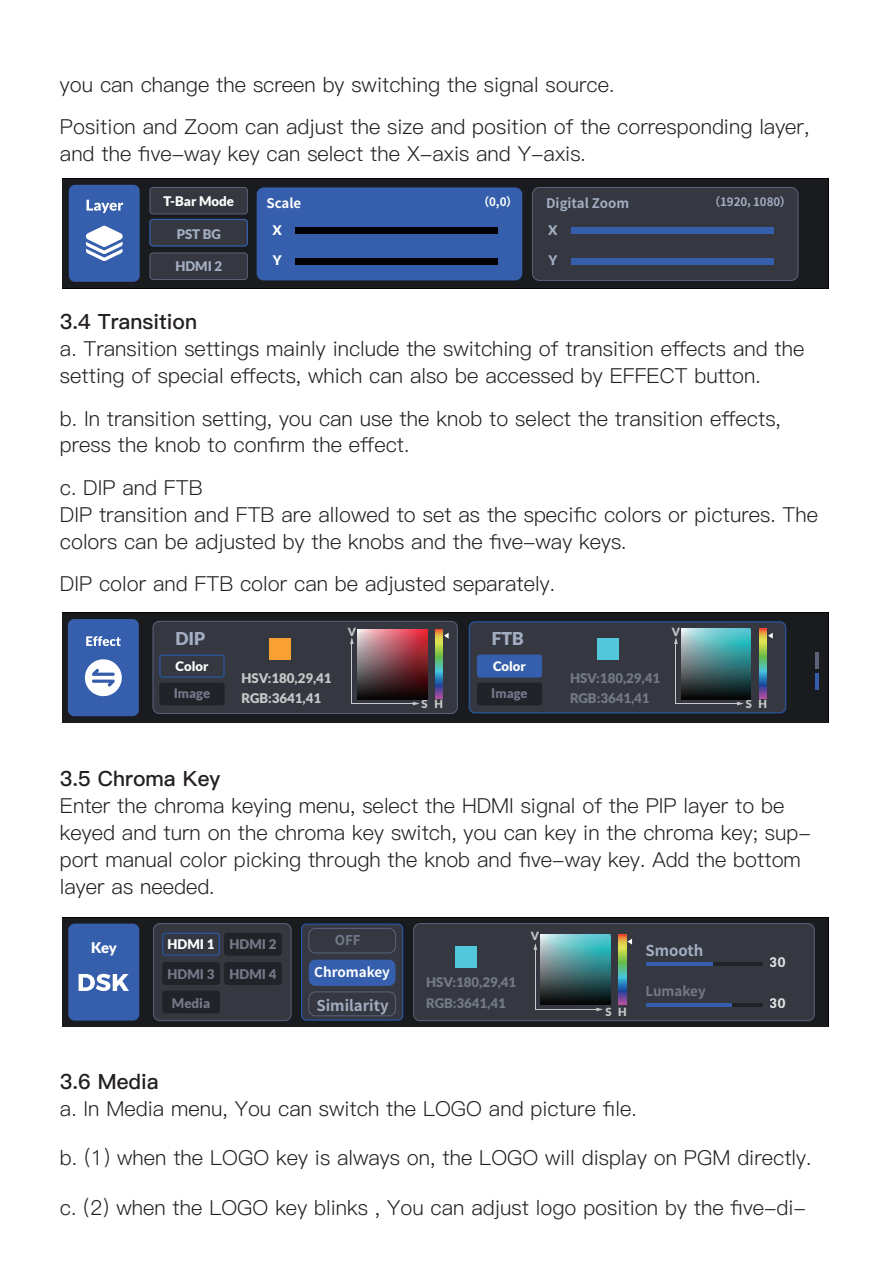
<style>
.page{position:relative;width:893px;height:1263px;background:#fff}
.page>*{position:absolute;margin:0;border:0;box-sizing:border-box;transform-origin:0 0}
.t1{font:21px "Ping Fang SC Bold";color:#231f20}
.t2{font:20.7px/27px "Ping Fang SC Regular";color:#231f20}
.t3{font:900 17.7px "Lato";color:#a3aec2}
.t4{font:700 15px "Source Han Sans CN";color:#a3aec2}
.t5{font:900 14.7px "Lato";color:#fff}
.t6{font:700 13.5px "Source Han Sans CN";color:#737987}
.t7{font:700 13.5px "Source Han Sans CN";color:#fff}
.t8{font:900 13.2px/20.4px "Lato";color:#737987}
.t9{font:900 13.2px/20.4px "Lato";color:#c8c8c9}
.t10{font:900 13.2px "Lato";color:#fff}
.t11{font:900 13.2px "Lato";color:#a3aec2}
.t12{font:700 13.2px "Source Han Sans CN";color:#a3aec2}
.t13{font:700 13.2px "Source Han Sans CN";color:#fff}
.t14{font:900 13.05px "Lato";color:#fff}
.t15{font:900 13.05px "Lato";color:#727887}
.t16{font:700 11.55px "Source Han Sans CN";color:#a3aec2}
.t17{font:700 11.55px "Source Han Sans CN";color:#fff}
.t18{font:900 11.25px "Lato";color:#c8c8c9}
</style>
<div class="page">
<div style="left:63px;top:613px;width:765px;height:109px;background:#1a1b1f"></div>
<div style="left:68px;top:619px;width:71px;height:97px;background:#355fac;border-radius:6px"></div>
<svg style="left:85px;top:659px;width:37px;height:37px"></svg>
<hr style="left:816px;top:673px;width:3px;height:16px;background:#355fac">
<hr style="left:816px;top:652px;width:3px;height:16px;background:#5a6379">
<div style="left:153px;top:621px;width:304px;height:92px;background:#353841;border-radius:6px"></div>
<div style="left:153px;top:621px;width:305px;height:93px;border:1px solid #5a6379;border-radius:6px"></div>
<svg style="left:159px;top:655px;width:66px;height:22px"></svg>
<div style="left:159px;top:682px;width:66px;height:23px;background:#212329;border-radius:3px"></div>
<div style="left:269px;top:638px;width:22px;height:21px;background:#f8a132"></div>
<hr style="left:352px;top:643px;width:1px;height:60px;background:#c8c8c9">
<svg style="left:350px;top:637px;width:4px;height:7px"></svg>
<svg style="left:444px;top:633px;width:5px;height:6px"></svg>
<hr style="left:352px;top:703px;width:62px;height:1px;background:#c8c8c9">
<svg style="left:413px;top:702px;width:7px;height:3px"></svg>
<svg style="left:435px;top:629px;width:8px;height:69px"></svg>
<img style="left:357px;top:629px;width:70px;height:70px">
<svg style="left:469px;top:621px;width:317px;height:92px;background:#343e4d"></svg>
<svg style="left:759px;top:629px;width:8px;height:69px"></svg>
<img style="left:681px;top:629px;width:70px;height:70px">
<svg style="left:86px;top:636px;width:35px;height:10px"></svg>
<div style="left:63px;top:918px;width:765px;height:108px;background:#1a1b1f"></div>
<div style="left:414px;top:924px;width:400px;height:97px;background:#353841;border-radius:6px"></div>
<div style="left:413px;top:923px;width:402px;height:98px;border:1px solid #5a6379;border-radius:6px"></div>
<hr style="left:646px;top:962px;width:117px;height:3px;background:#212329">
<hr style="left:646px;top:962px;width:66px;height:3px;background:#355fac">
<hr style="left:646px;top:1003px;width:117px;height:3px;background:#212329">
<hr style="left:646px;top:1003px;width:86px;height:3px;background:#355fac">
<div style="left:455px;top:946px;width:22px;height:22px;background:#52c6db"></div>
<div style="left:68px;top:924px;width:71px;height:97px;background:#355fac;border-radius:6px"></div>
<svg style="left:79px;top:974px;width:50px;height:17px"></svg>
<div style="left:154px;top:924px;width:137px;height:97px;background:#353841;border-radius:6px"></div>
<div style="left:153px;top:923px;width:138px;height:98px;border:1px solid #5a6379;border-radius:6px"></div>
<svg style="left:301px;top:924px;width:102px;height:97px;background:#343d4e"></svg>
<div style="left:162px;top:962px;width:58px;height:23px;background:#212329;border-radius:3px"></div>
<svg style="left:162px;top:933px;width:58px;height:23px"></svg>
<div style="left:224px;top:962px;width:58px;height:23px;background:#212329;border-radius:3px"></div>
<div style="left:224px;top:933px;width:58px;height:23px;background:#212329;border-radius:3px"></div>
<div style="left:162px;top:990px;width:58px;height:23px;background:#212329;border-radius:3px"></div>
<div style="left:309px;top:928px;width:87px;height:25px;background:#353841;border-radius:7px"></div>
<div style="left:309px;top:928px;width:87px;height:25px;border:1px solid #5a6379;border-radius:7px"></div>
<div style="left:309px;top:960px;width:87px;height:26px;background:#355fac;border-radius:7px"></div>
<div style="left:309px;top:992px;width:87px;height:24px;background:#353841;border-radius:7px"></div>
<div style="left:309px;top:992px;width:87px;height:24px;border:1px solid #5a6379;border-radius:7px"></div>
<hr style="left:535px;top:949px;width:1px;height:60px;background:#c8c8c9">
<svg style="left:534px;top:943px;width:3px;height:7px"></svg>
<svg style="left:627px;top:939px;width:5px;height:6px"></svg>
<hr style="left:536px;top:1009px;width:62px;height:1px;background:#c8c8c9">
<svg style="left:596px;top:1008px;width:7px;height:3px"></svg>
<svg style="left:619px;top:935px;width:7px;height:69px"></svg>
<img style="left:541px;top:935px;width:69px;height:70px">
<div style="left:63px;top:179px;width:765px;height:109px;background:#1a1b1f"></div>
<div style="left:69px;top:185px;width:71px;height:97px;background:#355fac;border-radius:6px"></div>
<svg style="left:85px;top:226px;width:38px;height:35px"></svg>
<div style="left:257px;top:187px;width:265px;height:93px;background:#355fac;border-radius:7px"></div>
<div style="left:150px;top:187px;width:97px;height:27px;background:#353841;border-radius:3px"></div>
<div style="left:150px;top:187px;width:98px;height:27px;border:1px solid #5a6379;border-radius:3px"></div>
<div style="left:150px;top:219px;width:97px;height:27px;background:#353841;border-radius:3px"></div>
<div style="left:149px;top:219px;width:99px;height:28px;border:1px solid #355fac;border-radius:3px"></div>
<div style="left:150px;top:253px;width:97px;height:26px;background:#353841;border-radius:3px"></div>
<div style="left:150px;top:253px;width:98px;height:27px;border:1px solid #5a6379;border-radius:3px"></div>
<div style="left:295px;top:228px;width:203px;height:6px;background:#000"></div>
<div style="left:295px;top:258px;width:203px;height:7px;background:#000"></div>
<div style="left:532px;top:187px;width:266px;height:93px;background:#353841;border-radius:7px"></div>
<div style="left:532px;top:187px;width:266px;height:94px;border:1px solid #5a6379;border-radius:7px"></div>
<div style="left:571px;top:228px;width:203px;height:6px;background:#355fac"></div>
<div style="left:571px;top:258px;width:203px;height:7px;background:#355fac"></div>
<svg style="left:87px;top:200px;width:36px;height:13px"></svg>
<p class="t2" style="left:60px;top:64px;width:751px;line-height:42px">you can change the screen by switching the signal source.<br>Position and Zoom can adjust the size and position of the corresponding layer,</p>
<p class="t2" style="left:60px;top:141px;width:527px">and the five-way key can select the X-axis and Y-axis.</p>
<p class="t10" style="left:164px;top:194px;width:72px">T-Bar Mode</p>
<p class="t11" style="left:177px;top:226px;width:46px">PST BG</p>
<p class="t11" style="left:175px;top:259px;width:48px">HDMI 2</p>
<p class="t17" style="left:478px;top:196px;width:41px">（0,0）</p>
<p class="t16" style="left:709px;top:196px;width:84px">（1920，1080）</p>
<p class="t11" style="left:548px;top:222px;width:11px">X</p>
<p class="t11" style="left:548px;top:253px;width:10px">Y</p>
<p class="t13" style="left:267px;top:196px;width:36px">Scale</p>
<p class="t12" style="left:546px;top:196px;width:84px">Digital Zoom</p>
<p class="t10" style="left:272px;top:222px;width:11px">X</p>
<p class="t10" style="left:273px;top:253px;width:10px">Y</p>
<p class="t1" style="left:60px;top:309px;width:139px">3.4 Transition</p>
<p class="t2" style="left:60px;top:336px;width:746px">a. Transition settings mainly include the switching of transition effects and the setting of special effects, which can also be accessed by EFFECT button.</p>
<p class="t2" style="left:60px;top:405px;width:723px">b. In transition setting, you can use the knob to select the transition effects, press the knob to confirm the effect.</p>
<p class="t2" style="left:60px;top:474px;width:760px">c. DIP and FTB<br>DIP transition and FTB are allowed to set as the specific colors or pictures. The colors can be adjusted by the knobs and the five-way keys.</p>
<p class="t2" style="left:60px;top:570px;width:497px">DIP color and FTB color can be adjusted separately.</p>
<p class="t3" style="left:175px;top:628px;width:32px">DIP</p>
<p class="t14" style="left:176px;top:659px;width:34px">Color</p>
<p class="t15" style="left:174px;top:686px;width:38px">Image</p>
<p class="t9" style="left:242px;top:667px;width:92px">HSV:180,29,41<br>RGB:3641,41</p>
<p class="t18" style="left:348px;top:625px;width:10px">V</p>
<p class="t18" style="left:422px;top:697px;width:23px">S H</p>
<p class="t3" style="left:492px;top:628px;width:34px">FTB</p>
<p class="t14" style="left:493px;top:659px;width:34px">Color</p>
<p class="t15" style="left:491px;top:686px;width:38px">Image</p>
<p class="t18" style="left:672px;top:625px;width:10px">V</p>
<p class="t8" style="left:570px;top:667px;width:92px">HSV:180,29,41<br>RGB:3641,41</p>
<p class="t18" style="left:746px;top:697px;width:23px">S H</p>
<p class="t1" style="left:60px;top:765px;width:162px">3.5 Chroma Key</p>
<p class="t2" style="left:60px;top:792px;width:753px">Enter the chroma keying menu, select the HDMI signal of the PIP layer to be keyed and turn on the chroma key switch, you can key in the chroma key; sup&shy;port manual color picking through the knob and five-way key. Add the bottom layer as needed.</p>
<p class="t5" style="left:91px;top:939px;width:27px">Key</p>
<p class="t8" style="left:230px;top:934px;width:48px">HDMI 2</p>
<p class="t10" style="left:168px;top:937px;width:48px">HDMI 1</p>
<p class="t8" style="left:168px;top:963px;width:110px">HDMI 3 HDMI 4</p>
<p class="t8" style="left:172px;top:993px;width:40px">Media</p>
<p class="t6" style="left:335px;top:932px;width:28px">OFF</p>
<p class="t7" style="left:314px;top:964px;width:77px">Chromakey</p>
<p class="t4" style="left:316px;top:997px;width:74px">Similarity</p>
<p class="t8" style="left:426px;top:972px;width:91px">HSV:180,29,41<br>RGB:3641,41</p>
<p class="t18" style="left:531px;top:929px;width:10px">V</p>
<p class="t18" style="left:605px;top:1005px;width:23px">S H</p>
<p class="t4" style="left:645px;top:942px;width:59px">Smooth</p>
<p class="t6" style="left:645px;top:983px;width:62px">Lumakey</p>
<p class="t10" style="left:770px;top:954px;width:17px">30</p>
<p class="t10" style="left:770px;top:996px;width:17px">30</p>
<p class="t1" style="left:60px;top:1068px;width:100px">3.6 Media</p>
<p class="t2" style="left:60px;top:1095px;width:578px">a. In Media menu, You can switch the LOGO and picture file.</p>
<p class="t2" style="left:60px;top:1144px;width:753px">b. (1) when the LOGO key is always on, the LOGO will display on PGM directly.</p>
<p class="t2" style="left:60px;top:1194px;width:748px">c. (2) when the LOGO key blinks , You can adjust logo position by the five-di-</p>
</div>
